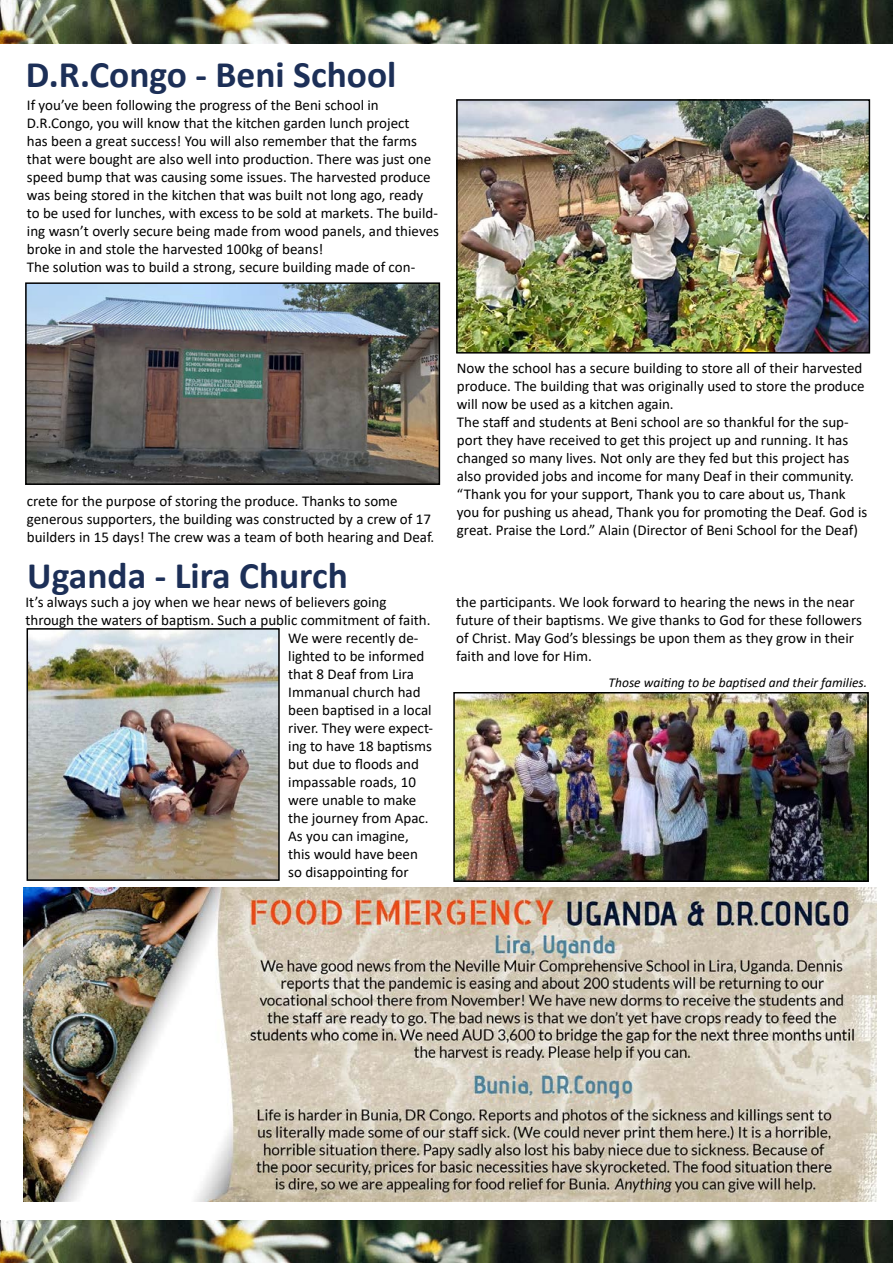
<style>
.page{position:relative;width:893px;height:1263px;background:#fff}
.page>*{position:absolute;margin:0;border:0;box-sizing:border-box;transform-origin:0 0}
.t1{font:700 37.5px "Calibri";color:#1c2f57}
.t2{font:15px/18px "Calibri";color:#000}
.t3{font:italic 13.5px "Calibri";color:#000}
</style>
<div class="page">
<img style="left:0;top:0;width:893px;height:43px">
<img style="left:0;top:1221px;width:893px;height:42px">
<img style="left:28px;top:285px;width:409px;height:197px">
<div style="left:25px;top:282px;width:415px;height:203px;border:2px solid #000"></div>
<img style="left:459px;top:102px;width:408px;height:249px">
<div style="left:456px;top:99px;width:414px;height:255px;border:2px solid #000"></div>
<img style="left:456px;top:695px;width:410px;height:184px">
<div style="left:453px;top:692px;width:416px;height:190px;border:2px solid #000"></div>
<img style="left:30px;top:631px;width:247px;height:247px">
<div style="left:27px;top:628px;width:253px;height:253px;border:2px solid #000"></div>
<img style="left:23px;top:887px;width:854px;height:315px">
<h1 class="t1" style="left:26px;top:48px;width:372px">D.R.Congo - Beni School</h1>
<p class="t2" style="left:27px;top:96px;width:414px">If you’ve been following the progress of the Beni school in D.R.Congo, you will know that the kitchen garden lunch project<br>has been a great success! You will also remember that the farms that were bought are also well into production. There was just one speed bump that was causing some issues. The harvested produce was being stored in the kitchen that was built not long ago, ready to be used for lunches, with excess to be sold at markets. The build&shy;ing wasn’t overly secure being made from wood panels, and thieves broke in and stole the harvested 100kg of beans!<br>The solution was to build a strong, secure building made of con-</p>
<p class="t2" style="left:27px;top:492px;width:409px">crete for the purpose of storing the produce. Thanks to some generous supporters, the building was constructed by a crew of 17 builders in 15 days! The crew was a team of both hearing and Deaf.</p>
<h1 class="t1" style="left:27px;top:549px;width:322px">Uganda - Lira Church</h1>
<p class="t2" style="left:26px;top:592px;width:363px">It’s always such a joy when we hear news of believers going</p>
<p class="t2" style="left:26px;top:610px;width:406px">through the waters of baptism. Such a public commitment of faith.</p>
<p class="t2" style="left:288px;top:628px;width:132px">We were recently de-</p>
<p class="t2" style="left:288px;top:646px;width:138px">lighted to be informed</p>
<p class="t2" style="left:288px;top:664px;width:127px">that 8 Deaf from Lira</p>
<p class="t2" style="left:288px;top:682px;width:134px">Immanual church had</p>
<p class="t2" style="left:288px;top:700px;width:145px">been baptised in a local</p>
<p class="t2" style="left:288px;top:718px;width:146px">river. They were expect-</p>
<p class="t2" style="left:288px;top:736px;width:145px">ing to have 18 baptisms</p>
<p class="t2" style="left:288px;top:754px;width:132px">but due to floods and</p>
<p class="t2" style="left:288px;top:772px;width:129px">impassable roads, 10</p>
<p class="t2" style="left:288px;top:790px;width:130px">were unable to make</p>
<p class="t2" style="left:288px;top:808px;width:142px">the journey from Apac.</p>
<p class="t2" style="left:288px;top:826px;width:122px">As you can imagine,</p>
<p class="t2" style="left:288px;top:844px;width:131px">this would have been</p>
<p class="t2" style="left:288px;top:862px;width:122px">so disappointing for</p>
<p class="t2" style="left:457px;top:359px;width:412px">Now the school has a secure building to store all of their harvested produce. The building that was originally used to store the produce will now be used as a kitchen again.<br>The staff and students at Beni school are so thankful for the sup&shy;port they have received to get this project up and running. It has changed so many lives. Not only are they fed but this project has also provided jobs and income for many Deaf in their community. “Thank you for your support, Thank you to care about us, Thank you for pushing us ahead, Thank you for promoting the Deaf. God is great. Praise the Lord.” Alain (Director of Beni School for the Deaf)</p>
<p class="t2" style="left:456px;top:592px;width:407px">the participants. We look forward to hearing the news in the near future of their baptisms. We give thanks to God for these followers of Christ. May God’s blessings be upon them as they grow in their faith and love for Him.</p>
<p class="t3" style="left:609px;top:673px;width:260px">Those waiting to be baptised and their families.</p>
</div>
